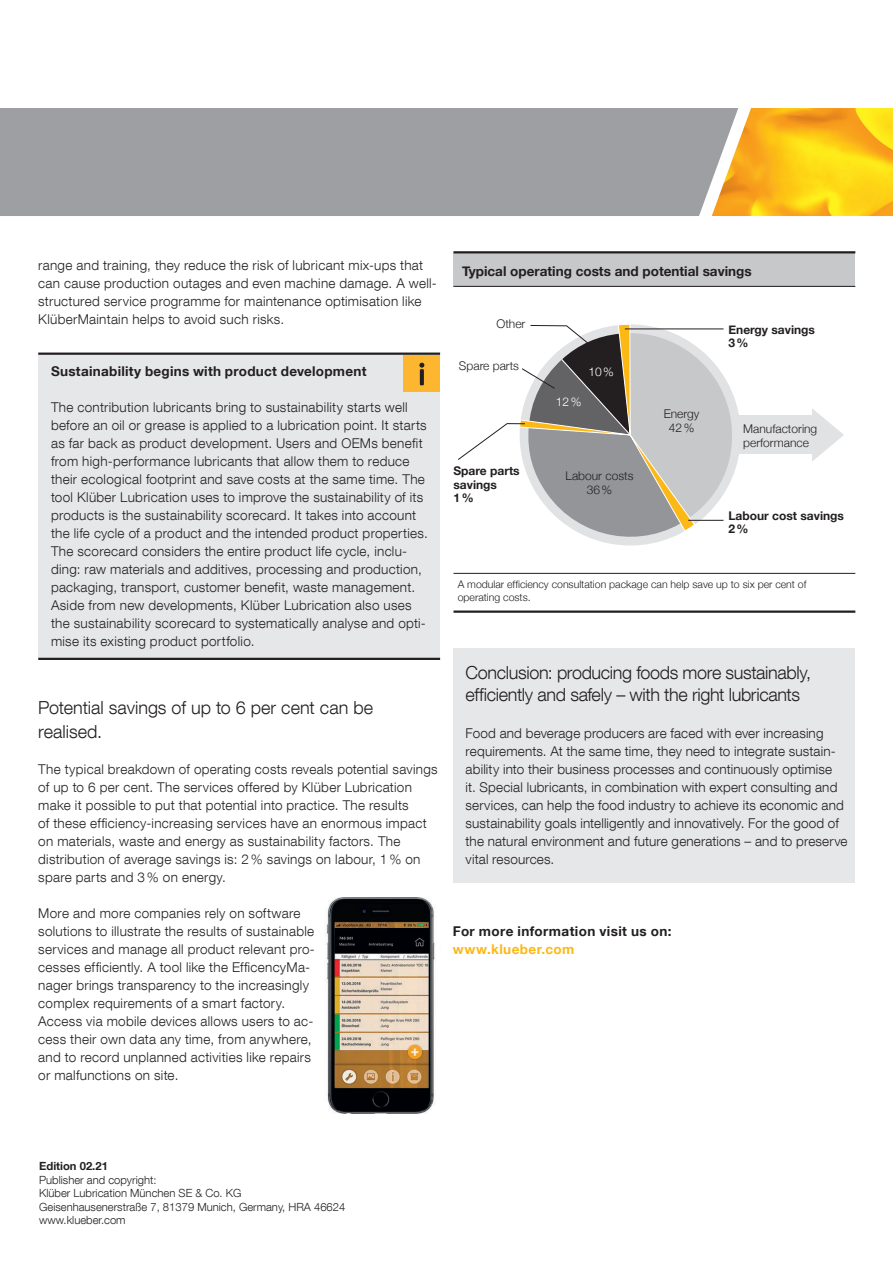
<style>
.page{position:relative;width:893px;height:1263px;background:#fff}
.page>*{position:absolute;margin:0;border:0;box-sizing:border-box;transform-origin:0 0}
.t1{font:300 18px/22.5px "Helvetica Neue LT Com";letter-spacing:-.02em;color:#231f20}
.t2{font:300 18px/24px "Helvetica Neue LT Com";color:#231f20}
.t3{font:300 13.5px/18px "Helvetica Neue LT Com";letter-spacing:.02em;color:#231f20}
.t4{font:700 13.5px "Helvetica Neue LT Com";letter-spacing:.02em;color:#231f20}
.t5{font:700 13.5px "Helvetica Neue";color:#231f20}
.t6{font:700 13.5px "Helvetica Neue LT Com";letter-spacing:.03em;color:#fcb814}
.t7{font:300 12px/14.4px "Helvetica Neue";color:#231f20;text-align:center}
.t8{font:700 12px/13.5px "Helvetica Neue";color:#231f20}
.t9{font:300 12px "Helvetica Neue";color:#fff}
.t10{font:300 11.25px/13.5px "Helvetica Neue LT Com";color:#231f20}
.t11{font:700 11.25px "Helvetica Neue LT Com";color:#231f20}
.t12{font:300 10.5px/13.5px "Helvetica Neue";color:#231f20}
</style>
<div class="page">
<img style="left:738px;top:108px;width:155px;height:108px">
<div style="left:0;top:108px;width:738px;height:108px;background:#9d9fa2"></div>
<div style="left:38px;top:354px;width:402px;height:305px;background:#e6e7e9"></div>
<hr style="left:38px;top:353px;width:402px;height:2px;background:#231f20">
<hr style="left:38px;top:658px;width:402px;height:2px;background:#231f20">
<img style="left:326px;top:897px;width:109px;height:216px">
<div style="left:453px;top:252px;width:402px;height:34px;background:#c7c8ca"></div>
<hr style="left:453px;top:251px;width:402px;height:2px;background:#231f20">
<hr style="left:453px;top:286px;width:402px;height:1px;background:#231f20">
<hr style="left:453px;top:573px;width:402px;height:1px;background:#231f20">
<hr style="left:453px;top:610px;width:402px;height:3px;background:#231f20">
<svg style="left:812px;top:409px;width:32px;height:52px"></svg>
<div style="left:735px;top:415px;width:77px;height:39px;background:#e1e2e4"></div>
<svg style="left:458px;top:324px;width:277px;height:222px"></svg>
<div style="left:453px;top:648px;width:402px;height:234px;background:#e6e7e9"></div>
<div style="left:404px;top:355px;width:36px;height:36px;background:#fcb630"></div>
<svg style="left:420px;top:369px;width:4px;height:16px"></svg>
<svg style="left:419px;top:363px;width:5px;height:5px"></svg>
<p class="t3" style="left:38px;top:256px;width:400px">range and training, they reduce the risk of lubricant mix-ups that can cause production outages and even machine damage. A well&shy;structured service programme for maintenance optimisation like KlüberMaintain helps to avoid such risks.</p>
<p class="t4" style="left:51px;top:363px;width:317px">Sustainability begins with product development</p>
<p class="t3" style="left:51px;top:398px;width:378px">The contribution lubricants bring to sustainability starts well before an oil or grease is applied to a lubrication point. It starts as far back as product development. Users and OEMs benefit from high-performance lubricants that allow them to reduce their ecological footprint and save costs at the same time. The tool Klüber Lubrication uses to improve the sustainability of its products is the sustainability scorecard. It takes into account the life cycle of a product and the intended product properties.<br>The scorecard considers the entire product life cycle, inclu&shy;ding: raw materials and additives, processing and production, packaging, transport, customer benefit, waste management.<br>Aside from new developments, Klüber Lubrication also uses the sustainability scorecard to systematically analyse and opti&shy;mise its existing product portfolio.</p>
<h1 class="t2" style="left:38px;top:695px;width:336px">Potential savings of up to 6 per cent can be realised.</h1>
<p class="t3" style="left:38px;top:760px;width:401px">The typical breakdown of operating costs reveals potential savings of up to 6 per cent. The services offered by Klüber Lubrication make it possible to put that potential into practice. The results<br>of these efficiency-increasing services have an enormous impact on materials, waste and energy as sustainability factors. The distribution of average savings is: 2% savings on labour, 1% on spare parts and 3% on energy.</p>
<p class="t3" style="left:38px;top:904px;width:278px">More and more companies rely on software solutions to illustrate the results of sustainable services and manage all product relevant pro&shy;cesses efficiently. A tool like the EfficencyMa&shy;nager brings transparency to the increasingly complex requirements of a smart factory.<br>Access via mobile devices allows users to ac&shy;cess their own data any time, from anywhere, and to record unplanned activities like repairs or malfunctions on site.</p>
<p class="t5" style="left:462px;top:260px;width:291px">Typical operating costs and potential savings</p>
<p class="t7" style="left:496px;top:316px;width:30px">Other</p>
<p class="t7" style="left:459px;top:358px;width:62px">Spare parts</p>
<p class="t8" style="left:453px;top:465px;width:68px">Spare parts savings<br>1%</p>
<p class="t9" style="left:556px;top:394px;width:27px">12%</p>
<p class="t9" style="left:588px;top:364px;width:27px">10%</p>
<p class="t7" style="left:566px;top:468px;width:69px">Labour costs<br>36%</p>
<p class="t7" style="left:664px;top:406px;width:37px">Energy<br>42%</p>
<p class="t8" style="left:728px;top:323px;width:88px">Energy savings<br>3%</p>
<p class="t7" style="left:743px;top:421px;width:76px;text-align:left">Manufactoring performance</p>
<p class="t8" style="left:728px;top:509px;width:117px">Labour cost savings<br>2%</p>
<p class="t12" style="left:458px;top:577px;width:350px">A modular efficiency consultation package can help save up to six per cent of operating costs.</p>
<h1 class="t1" style="left:466px;top:661px;width:347px">Conclusion: producing foods more sustainably, efficiently and safely – with the right lubricants</h1>
<p class="t3" style="left:466px;top:724px;width:383px">Food and beverage producers are faced with ever increasing requirements. At the same time, they need to integrate sustain&shy;ability into their business processes and continuously optimise<br>it. Special lubricants, in combination with expert consulting and services, can help the food industry to achieve its economic and sustainability goals intelligently and innovatively. For the good of the natural environment and future generations – and to preserve vital resources.</p>
<p class="t4" style="left:453px;top:923px;width:220px">For more information visit us on:</p>
<p class="t6" style="left:453px;top:941px;width:123px">www.klueber.com</p>
<p class="t11" style="left:39px;top:1159px;width:70px">Edition 02.21</p>
<p class="t10" style="left:39px;top:1173px;width:308px">Publisher and copyright:<br>Klüber Lubrication München SE &amp; Co. KG Geisenhausenerstraße 7, 81379 Munich, Germany, HRA 46624 www.klueber.com</p>
</div>
